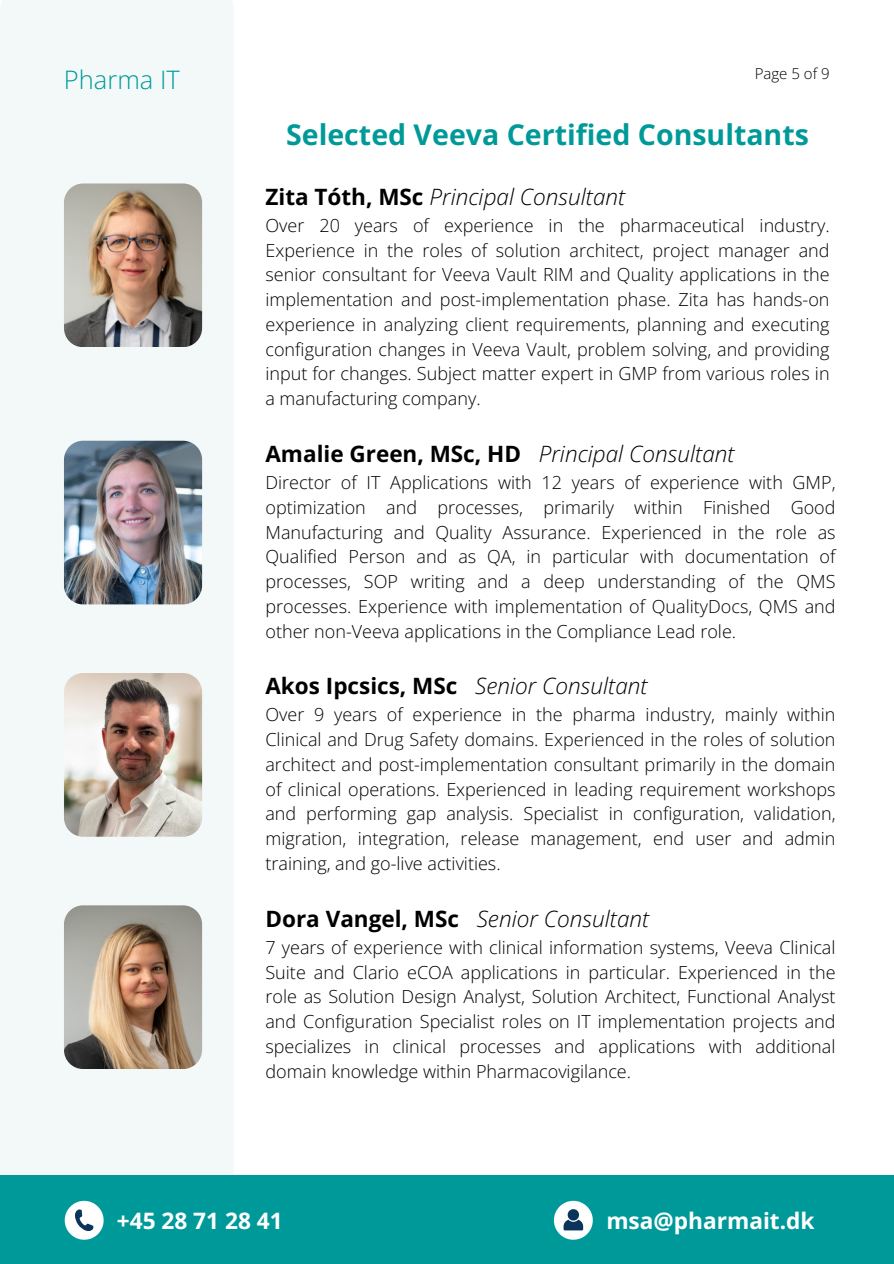
<style>
.page{position:relative;width:894px;height:1264px;background:#fff}
.page>*{position:absolute;margin:0;border:0;box-sizing:border-box;transform-origin:0 0}
.t1{font:700 28.5px "Open Sans";color:#099}
.t2{font:300 25.5px "Open Sans";color:#099}
.t3{font:700 22.65px "Open Sans";color:#fff}
.t4{font:italic 300 22.5px "Open Sans";color:#000}
.t5{font:300 18px/24.8px "Open Sans";color:#000;text-align:justify}
.t6{font:300 15px "Open Sans";color:#000}
.s1{font-weight:700;font-style:normal}
</style>
<div class="page">
<div style="left:0;top:0;width:233px;height:1175px;background:#f3f9f9"></div>
<img style="left:64px;top:183px;width:138px;height:164px;border-radius:19px">
<img style="left:64px;top:441px;width:138px;height:163px;border-radius:19px">
<div style="left:0;top:1175px;width:893px;height:88px;background:#099"></div>
<svg style="left:553px;top:1200px;width:39px;height:39px"></svg>
<svg style="left:65px;top:1200px;width:39px;height:39px"></svg>
<img style="left:64px;top:673px;width:138px;height:163px;border-radius:19px">
<img style="left:64px;top:905px;width:138px;height:163px;border-radius:19px">
<h4 class="t2" style="left:64px;top:62px;width:117px">Pharma IT</h4>
<h4 class="t6" style="left:754px;top:63px;width:76px">Page 5 of 9</h4>
<h3 class="t1" style="left:286px;top:114px;width:524px">Selected Veeva Certified Consultants</h3>
<h2 class="t4" style="left:265px;top:181px;width:361px"><span class="s1">Zita Tóth, MSc</span> Principal Consultant</h2>
<h2 class="t5" style="left:265px;top:212px;width:565px">Over 20 years of experience in the pharmaceutical industry.<br>Experience in the roles of solution architect, project manager and senior consultant for Veeva Vault RIM and Quality applications in the implementation and post-implementation phase. Zita has hands-on experience in analyzing client requirements, planning and executing configuration changes in Veeva Vault, problem solving, and providing input for changes. Subject matter expert in GMP from various roles in a manufacturing company.</h2>
<p class="t4" style="left:265px;top:438px;width:470px"><span class="s1">Amalie Green, MSc, HD</span> Principal Consultant</p>
<p class="t5" style="left:265px;top:470px;width:571px">Director of IT Applications with 12 years of experience with GMP, optimization and processes, primarily within Finished Good Manufacturing and Quality Assurance. Experienced in the role as Qualified Person and as QA, in particular with documentation of processes, SOP writing and a deep understanding of the QMS processes. Experience with implementation of QualityDocs, QMS and other non-Veeva applications in the Compliance Lead role.</p>
<h4 class="t4" style="left:265px;top:670px;width:383px"><span class="s1">Akos Ipcsics, MSc</span> Senior Consultant</h4>
<h4 class="t5" style="left:265px;top:702px;width:571px">Over 9 years of experience in the pharma industry, mainly within Clinical and Drug Safety domains. Experienced in the roles of solution architect and post-implementation consultant primarily in the domain of clinical operations. Experienced in leading requirement workshops and performing gap analysis. Specialist in configuration, validation, migration, integration, release management, end user and admin training, and go-live activities.</h4>
<p class="t4" style="left:265px;top:902px;width:385px"><span class="s1">Dora Vangel, MSc</span> Senior Consultant</p>
<p class="t5" style="left:265px;top:934px;width:571px">7 years of experience with clinical information systems, Veeva Clinical Suite and Clario eCOA applications in particular. Experienced in the role as Solution Design Analyst, Solution Architect, Functional Analyst and Configuration Specialist roles on IT implementation projects and specializes in clinical processes and applications with additional domain knowledge within Pharmacovigilance.</p>
<h1 class="t3" style="left:117px;top:1204px;width:167px">+45 28 71 28 41</h1>
<h4 class="t3" style="left:606px;top:1204px;width:210px">msa@pharmait.dk</h4>
</div>
